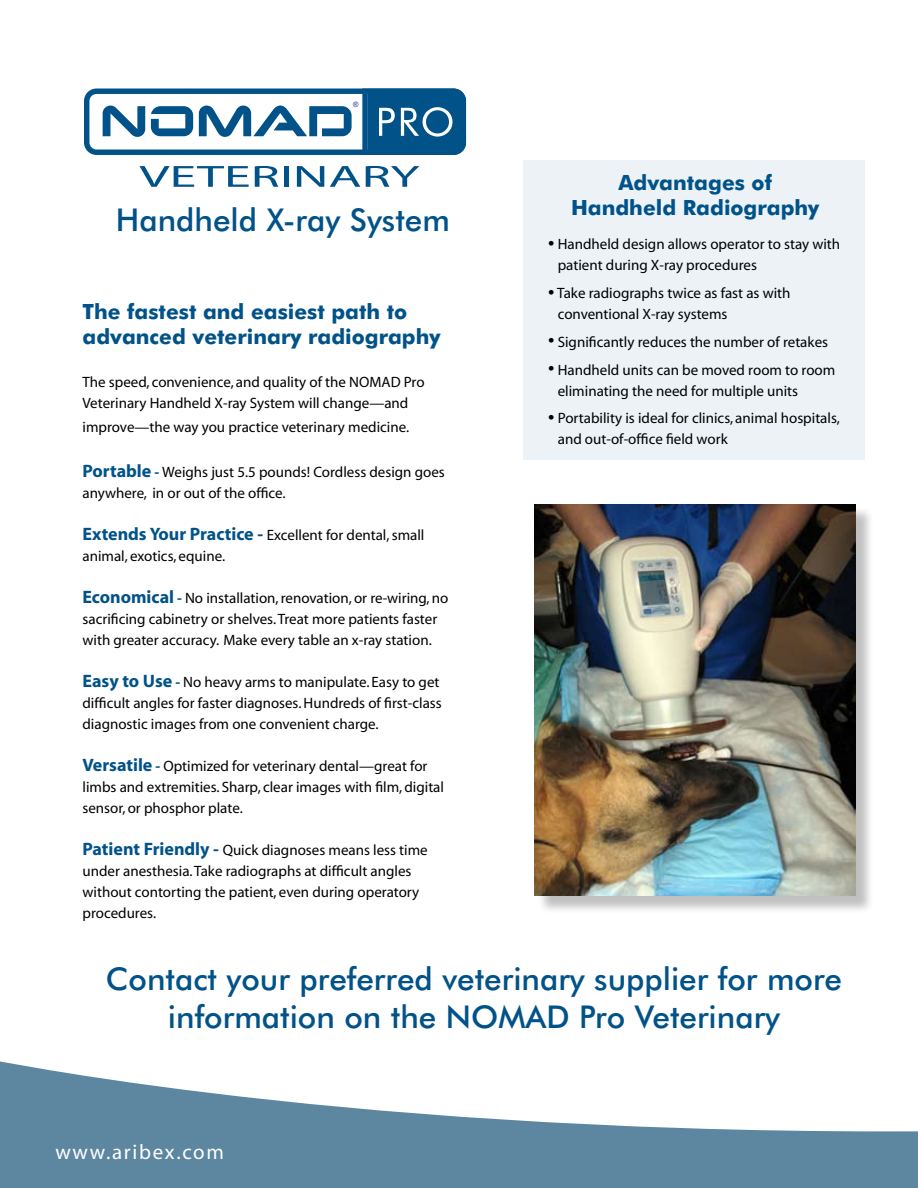
<style>
.page{position:relative;width:918px;height:1188px;background:#fff}
.page>*{position:absolute;margin:0;border:0;box-sizing:border-box;transform-origin:0 0}
.t1{font:500 31.5px/37.8px "Futura BT";color:#005288;text-align:center}
.t2{font:30.75px "Myriad Pro";color:#005288;scale:1.77 1}
.t3{font:700 21px/25.2px "Futura BT";color:#005288}
.t4{font:21px "Myriad";letter-spacing:.08em;color:#fff}
.t5{font:15px/21px "Myriad";color:#000}
.t6{font:7.35px "Arial";color:#2a3990}
.s1{font-weight:700;font-size:18px;color:#005288}
.s2{font-weight:700;color:#005288}
.s3{font-size:22.5px}
</style>
<div class="page">
<div style="left:524px;top:160px;width:341px;height:300px;background:#ecf2f6"></div>
<svg style="left:0;top:1061px;width:918px;height:127px;fill:#5d87a1"></svg>
<div style="left:537px;top:506px;width:337px;height:408px;background:#000;opacity:.25"></div>
<img style="left:535px;top:504px;width:320px;height:392px">
<svg style="left:84px;top:89px;width:382px;height:66px"></svg>
<p class="t6" style="left:353px;top:100px;width:7px">®</p>
<h2 class="t2" style="left:139px;top:158px;width:160px">VETERINARY</h2>
<h1 class="t1" style="left:116px;top:200px;width:335px">Handheld X-ray System</h1>
<h3 class="t3" style="left:82px;top:299px;width:360px">The fastest and easiest path to advanced veterinary radiography</h3>
<p class="t5" style="left:82px;top:373px;width:344px">The speed, convenience, and quality of the NOMAD Pro<br>Veterinary Handheld X-ray System will change—and</p>
<p class="t5" style="left:82px;top:418px;width:328px">improve—the way you practice veterinary medicine.</p>
<p class="t5" style="left:82px;top:463px;width:364px"><span class="s1">Portable</span> <span class="s2">-</span> Weighs just 5.5 pounds! Cordless design goes anywhere, in or out of the office.</p>
<p class="t5" style="left:82px;top:526px;width:343px"><span class="s1">Extends Your Practice -</span> Excellent for dental, small animal, exotics, equine.</p>
<p class="t5" style="left:82px;top:589px;width:367px"><span class="s1">Economical</span> <span class="s2">-</span> No installation, renovation, or re-wiring, no sacrificing cabinetry or shelves. Treat more patients faster with greater accuracy. Make every table an x-ray station.</p>
<p class="t5" style="left:82px;top:673px;width:361px"><span class="s1">Easy to Use</span> <span class="s2">-</span> No heavy arms to manipulate. Easy to get difficult angles for faster diagnoses. Hundreds of first-class diagnostic images from one convenient charge.</p>
<p class="t5" style="left:82px;top:757px;width:363px"><span class="s1">Versatile</span> <span class="s2">-</span> Optimized for veterinary dental—great for limbs and extremities. Sharp, clear images with film, digital sensor, or phosphor plate.</p>
<p class="t5" style="left:82px;top:841px;width:347px"><span class="s1">Patient Friendly -</span> Quick diagnoses means less time under anesthesia.Take radiographs at difficult angles without contorting the patient, even during operatory procedures.</p>
<h3 class="t3" style="left:571px;top:170px;width:250px;text-align:center">Advantages of<br>Handheld Radiography</h3>
<p class="t5" style="left:558px;top:235px;width:284px;text-indent:-10px"><span class="s3">•</span> Handheld design allows operator to stay with patient during X-ray procedures</p>
<p class="t5" style="left:558px;top:283px;width:234px;text-indent:-10px"><span class="s3">•</span> Take radiographs twice as fast as with conventional X-ray systems</p>
<p class="t5" style="left:548px;top:332px;width:281px"><span class="s3">•</span> Significantly reduces the number of retakes</p>
<p class="t5" style="left:558px;top:360px;width:279px;text-indent:-10px"><span class="s3">•</span> Handheld units can be moved room to room eliminating the need for multiple units</p>
<p class="t5" style="left:558px;top:409px;width:284px;text-indent:-10px"><span class="s3">•</span> Portability is ideal for clinics, animal hospitals, and out-of-office field work</p>
<h1 class="t1" style="left:106px;top:959px;width:738px">Contact your preferred veterinary supplier for more information on the NOMAD Pro Veterinary</h1>
<h3 class="t4" style="left:56px;top:1141px;width:170px">www.aribex.com</h3>
</div>
